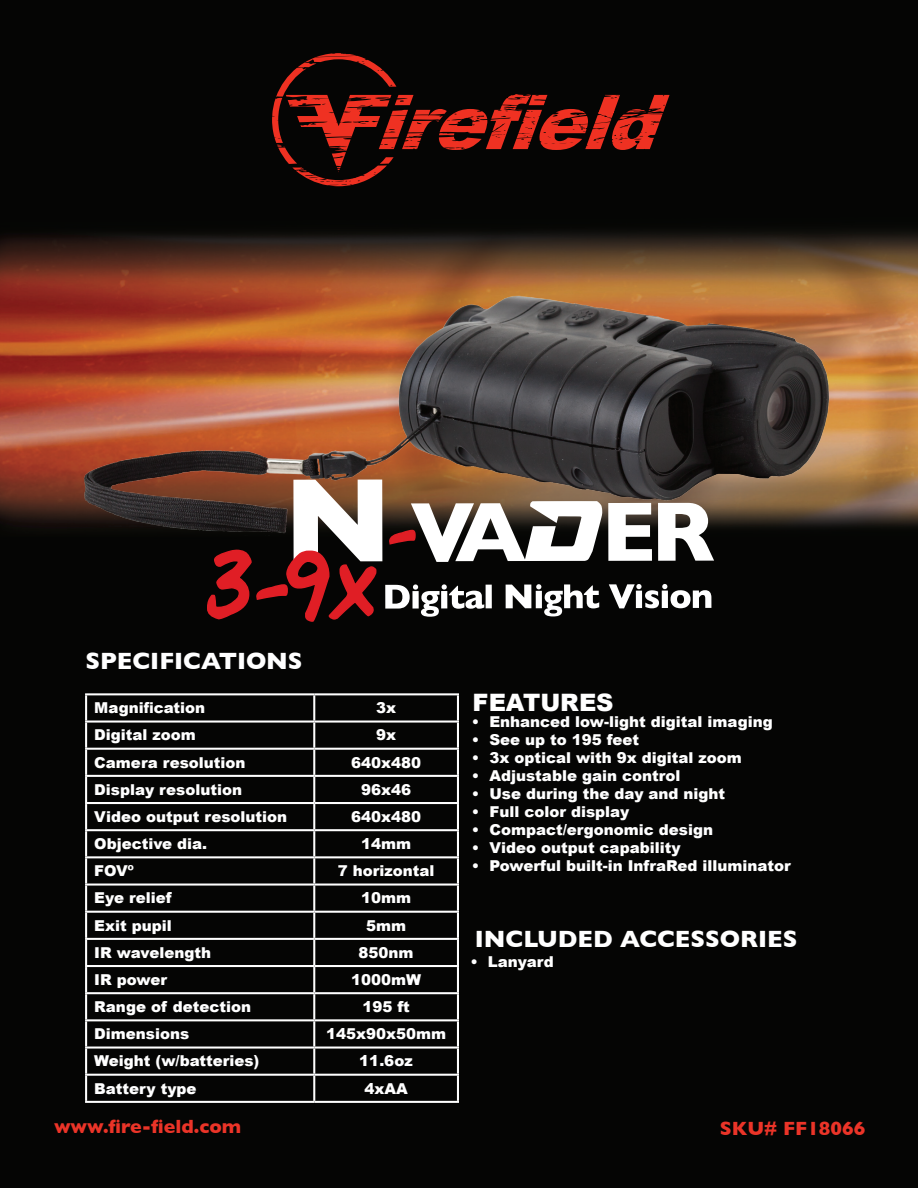
<style>
.page{position:relative;width:918px;height:1188px;background:#fff}
.page>*{position:absolute;margin:0;border:0;box-sizing:border-box;transform-origin:0 0}
.t1{font:700 24px "Gill Sans";color:#fff}
.t2{font:900 24px "Arial";color:#fff}
.t3{font:700 19.5px "Gill Sans";color:#eb3428}
.t4{font:900 15px "Arial";color:#fff}
</style>
<div class="page">
<img style="left:0;top:0;width:918px;height:1188px">
<hr style="left:85px;top:693px;width:229px;height:2px;background:#fff">
<hr style="left:85px;top:695px;width:2px;height:26px;background:#fff">
<hr style="left:314px;top:693px;width:145px;height:2px;background:#fff">
<hr style="left:313px;top:695px;width:2px;height:26px;background:#fff">
<hr style="left:457px;top:695px;width:2px;height:26px;background:#fff">
<hr style="left:85px;top:721px;width:229px;height:2px;background:#fff">
<hr style="left:85px;top:723px;width:2px;height:25px;background:#fff">
<hr style="left:314px;top:721px;width:145px;height:2px;background:#fff">
<hr style="left:313px;top:723px;width:2px;height:25px;background:#fff">
<hr style="left:457px;top:723px;width:2px;height:25px;background:#fff">
<hr style="left:85px;top:748px;width:229px;height:2px;background:#fff">
<hr style="left:85px;top:750px;width:2px;height:25px;background:#fff">
<hr style="left:314px;top:748px;width:145px;height:2px;background:#fff">
<hr style="left:313px;top:750px;width:2px;height:25px;background:#fff">
<hr style="left:457px;top:750px;width:2px;height:25px;background:#fff">
<hr style="left:85px;top:775px;width:229px;height:2px;background:#fff">
<hr style="left:85px;top:777px;width:2px;height:25px;background:#fff">
<hr style="left:314px;top:775px;width:145px;height:2px;background:#fff">
<hr style="left:313px;top:777px;width:2px;height:25px;background:#fff">
<hr style="left:457px;top:777px;width:2px;height:25px;background:#fff">
<hr style="left:85px;top:802px;width:229px;height:2px;background:#fff">
<hr style="left:85px;top:804px;width:2px;height:25px;background:#fff">
<hr style="left:314px;top:802px;width:145px;height:2px;background:#fff">
<hr style="left:313px;top:804px;width:2px;height:25px;background:#fff">
<hr style="left:457px;top:804px;width:2px;height:25px;background:#fff">
<hr style="left:85px;top:829px;width:229px;height:2px;background:#fff">
<hr style="left:85px;top:831px;width:2px;height:25px;background:#fff">
<hr style="left:314px;top:829px;width:145px;height:2px;background:#fff">
<hr style="left:313px;top:831px;width:2px;height:25px;background:#fff">
<hr style="left:457px;top:831px;width:2px;height:25px;background:#fff">
<hr style="left:85px;top:856px;width:229px;height:2px;background:#fff">
<hr style="left:85px;top:858px;width:2px;height:26px;background:#fff">
<hr style="left:314px;top:856px;width:145px;height:2px;background:#fff">
<hr style="left:313px;top:858px;width:2px;height:26px;background:#fff">
<hr style="left:457px;top:858px;width:2px;height:26px;background:#fff">
<hr style="left:85px;top:884px;width:229px;height:2px;background:#fff">
<hr style="left:85px;top:886px;width:2px;height:25px;background:#fff">
<hr style="left:314px;top:884px;width:145px;height:2px;background:#fff">
<hr style="left:313px;top:886px;width:2px;height:25px;background:#fff">
<hr style="left:457px;top:886px;width:2px;height:25px;background:#fff">
<hr style="left:85px;top:911px;width:229px;height:2px;background:#fff">
<hr style="left:85px;top:913px;width:2px;height:25px;background:#fff">
<hr style="left:314px;top:911px;width:145px;height:2px;background:#fff">
<hr style="left:313px;top:913px;width:2px;height:25px;background:#fff">
<hr style="left:457px;top:913px;width:2px;height:25px;background:#fff">
<hr style="left:85px;top:938px;width:229px;height:2px;background:#fff">
<hr style="left:85px;top:940px;width:2px;height:25px;background:#fff">
<hr style="left:314px;top:938px;width:145px;height:2px;background:#fff">
<hr style="left:313px;top:940px;width:2px;height:25px;background:#fff">
<hr style="left:457px;top:940px;width:2px;height:25px;background:#fff">
<hr style="left:85px;top:965px;width:229px;height:2px;background:#fff">
<hr style="left:85px;top:967px;width:2px;height:25px;background:#fff">
<hr style="left:314px;top:965px;width:145px;height:2px;background:#fff">
<hr style="left:313px;top:967px;width:2px;height:25px;background:#fff">
<hr style="left:457px;top:967px;width:2px;height:25px;background:#fff">
<hr style="left:85px;top:992px;width:229px;height:2px;background:#fff">
<hr style="left:85px;top:994px;width:2px;height:25px;background:#fff">
<hr style="left:314px;top:992px;width:145px;height:2px;background:#fff">
<hr style="left:313px;top:994px;width:2px;height:25px;background:#fff">
<hr style="left:457px;top:994px;width:2px;height:25px;background:#fff">
<hr style="left:85px;top:1019px;width:229px;height:2px;background:#fff">
<hr style="left:85px;top:1021px;width:2px;height:26px;background:#fff">
<hr style="left:314px;top:1019px;width:145px;height:2px;background:#fff">
<hr style="left:313px;top:1021px;width:2px;height:26px;background:#fff">
<hr style="left:457px;top:1021px;width:2px;height:26px;background:#fff">
<hr style="left:85px;top:1047px;width:229px;height:2px;background:#fff">
<hr style="left:85px;top:1049px;width:2px;height:25px;background:#fff">
<hr style="left:314px;top:1047px;width:145px;height:2px;background:#fff">
<hr style="left:313px;top:1049px;width:2px;height:25px;background:#fff">
<hr style="left:457px;top:1049px;width:2px;height:25px;background:#fff">
<hr style="left:85px;top:1074px;width:229px;height:2px;background:#fff">
<hr style="left:85px;top:1076px;width:2px;height:25px;background:#fff">
<hr style="left:314px;top:1074px;width:145px;height:2px;background:#fff">
<hr style="left:313px;top:1076px;width:2px;height:25px;background:#fff">
<hr style="left:457px;top:1076px;width:2px;height:25px;background:#fff">
<hr style="left:85px;top:1101px;width:229px;height:2px;background:#fff">
<hr style="left:314px;top:1101px;width:145px;height:2px;background:#fff">
<svg style="left:609px;top:584px;width:102px;height:24px"></svg>
<svg style="left:206px;top:577px;width:396px;height:46px;background:#513131"></svg>
<img style="left:69px;top:30px;width:796px;height:547px">
<h1 class="t1" style="left:86px;top:647px;width:219px">SPECIFICATIONS</h1>
<p class="t4" style="left:94px;top:697px;width:112px">Magnification</p>
<p class="t4" style="left:376px;top:697px;width:22px">3x</p>
<p class="t4" style="left:94px;top:724px;width:103px">Digital zoom</p>
<p class="t4" style="left:376px;top:724px;width:22px">9x</p>
<p class="t4" style="left:94px;top:751px;width:153px">Camera resolution</p>
<p class="t4" style="left:351px;top:751px;width:72px">640x480</p>
<p class="t4" style="left:94px;top:779px;width:149px">Display resolution</p>
<p class="t4" style="left:361px;top:779px;width:52px">96x46</p>
<p class="t4" style="left:94px;top:806px;width:195px">Video output resolution</p>
<p class="t4" style="left:351px;top:806px;width:72px">640x480</p>
<p class="t4" style="left:94px;top:833px;width:114px">Objective dia.</p>
<p class="t4" style="left:361px;top:833px;width:52px">14mm</p>
<p class="t4" style="left:94px;top:860px;width:41px">FOVº</p>
<p class="t4" style="left:338px;top:860px;width:98px">7 horizontal</p>
<p class="t4" style="left:94px;top:887px;width:79px">Eye relief</p>
<p class="t4" style="left:361px;top:887px;width:52px">10mm</p>
<p class="t4" style="left:94px;top:914px;width:79px">Exit pupil</p>
<p class="t4" style="left:366px;top:914px;width:42px">5mm</p>
<p class="t4" style="left:94px;top:942px;width:118px">IR wavelength</p>
<p class="t4" style="left:359px;top:942px;width:57px">850nm</p>
<p class="t4" style="left:94px;top:969px;width:74px">IR power</p>
<p class="t4" style="left:351px;top:969px;width:72px">1000mW</p>
<p class="t4" style="left:94px;top:996px;width:158px">Range of detection</p>
<p class="t4" style="left:362px;top:996px;width:49px">195 ft</p>
<p class="t4" style="left:94px;top:1023px;width:97px">Dimensions</p>
<p class="t4" style="left:326px;top:1023px;width:122px">145x90x50mm</p>
<p class="t4" style="left:94px;top:1050px;width:167px">Weight (w/batteries)</p>
<p class="t4" style="left:359px;top:1050px;width:55px">11.6oz</p>
<p class="t4" style="left:94px;top:1077px;width:104px">Battery type</p>
<p class="t4" style="left:364px;top:1077px;width:45px">4xAA</p>
<h2 class="t3" style="left:54px;top:1115px;width:189px">www.fire-field.com</h2>
<h2 class="t3" style="left:720px;top:1117px;width:147px">SKU# FF18066</h2>
<h1 class="t2" style="left:473px;top:685px;width:142px">FEATURES</h1>
<p class="t4" style="left:472px;top:711px;width:302px">• Enhanced low-light digital imaging</p>
<p class="t4" style="left:472px;top:729px;width:169px">• See up to 195 feet</p>
<p class="t4" style="left:472px;top:747px;width:271px">• 3x optical with 9x digital zoom</p>
<p class="t4" style="left:472px;top:765px;width:210px">• Adjustable gain control</p>
<p class="t4" style="left:472px;top:783px;width:255px">• Use during the day and night</p>
<p class="t4" style="left:472px;top:801px;width:159px">• Full color display</p>
<p class="t4" style="left:472px;top:819px;width:243px">• Compact/ergonomic design</p>
<p class="t4" style="left:472px;top:837px;width:210px">• Video output capability</p>
<p class="t4" style="left:472px;top:855px;width:320px">• Powerful built-in InfraRed illuminator</p>
<h1 class="t1" style="left:475px;top:925px;width:324px">INCLUDED ACCESSORIES</h1>
<p class="t4" style="left:470px;top:951px;width:85px">• Lanyard</p>
</div>
